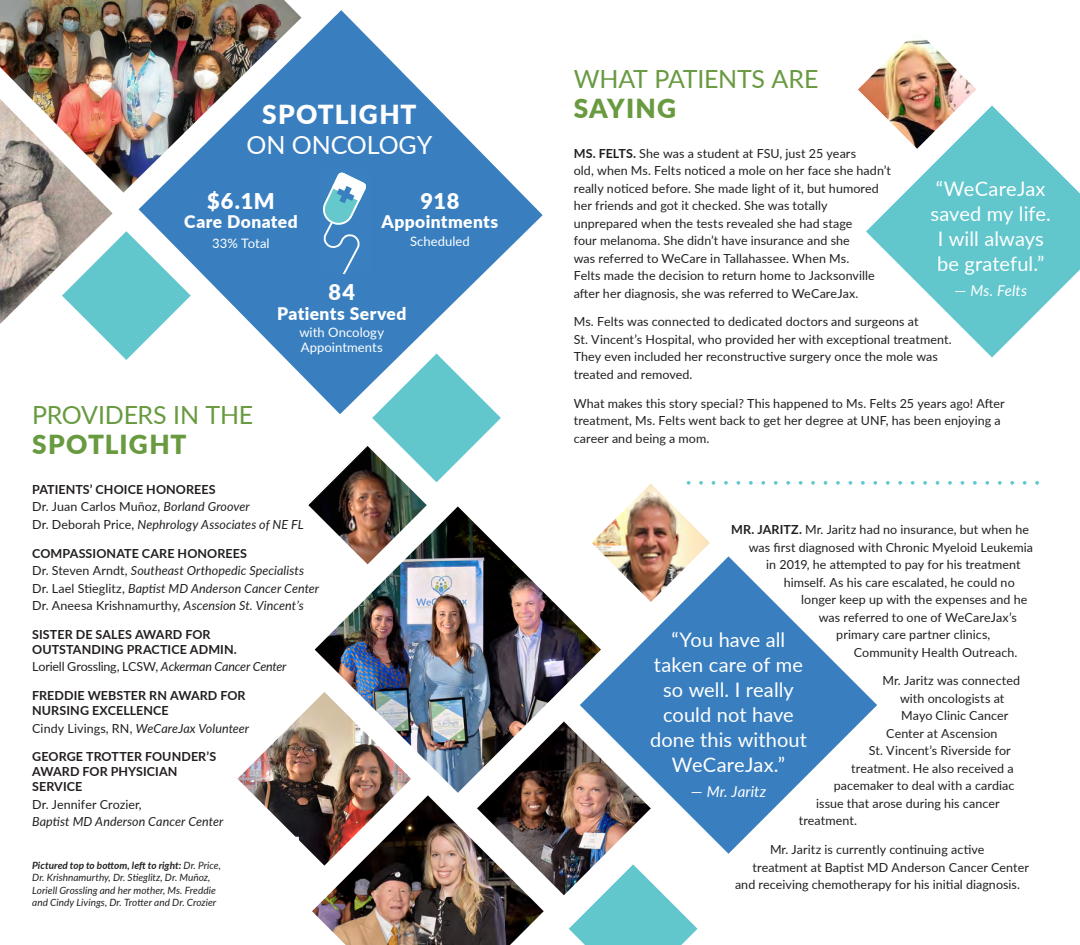
<style>
.page{position:relative;width:1080px;height:945px;background:#fff}
.page>*{position:absolute;margin:0;border:0;box-sizing:border-box;transform-origin:0 0}
.t1{font:900 26.25px "Lato";letter-spacing:.045em;color:#689a40}
.t2{font:900 26.25px "Lato";letter-spacing:.04em;color:#fff}
.t3{font:25px "Lato";letter-spacing:-.01em;color:#689a40}
.t4{font:25px "Lato";letter-spacing:-.005em;color:#fff}
.t5{font:900 21.75px "Lato";letter-spacing:.03em;color:#fff}
.t6{font:20px/25px "Lato";letter-spacing:.005em;color:#fff;text-align:center}
.t7{font:900 17.38px "Lato";letter-spacing:.025em;color:#fff}
.t8{font:italic 15px "Lato";letter-spacing:.005em;color:#fff}
.t9{font:900 13.62px "Lato";color:#fff}
.t10{font:13px "Lato";letter-spacing:.005em;color:#fff}
.t11{font:12.5px/17.5px "Lato";letter-spacing:.005em;color:#231f20}
.t12{font:italic 12.5px/17.5px "Lato";letter-spacing:.005em;color:#231f20}
.t13{font:700 12.5px/15px "Lato";letter-spacing:.005em;color:#231f20}
.t14{font:12.5px "Lato";letter-spacing:-.015em;color:#231f20}
.t15{font:800 10.75px "Lato";color:#fff}
.t16{font:italic 10px/12.5px "Lato";letter-spacing:.005em;color:#231f20}
.t17{font:700 8.38px "Lato";letter-spacing:-.005em;color:#fff}
.s1{font-weight:400}
.s2{font-weight:400;font-style:italic}
.s3{font-style:normal}
.s4{font-style:italic}
.s5{font-weight:700}
</style>
<div class="page">
<img style="left:0;top:193px;width:113px;height:131px">
<svg style="left:139px;top:10px;width:404px;height:404px;fill:#397fc0"></svg>
<img style="left:308px;top:446px;width:119px;height:66px">
<img style="left:858px;top:39px;width:118px;height:66px">
<img style="left:601px;top:484px;width:109px;height:72px">
<img style="left:315px;top:506px;width:286px;height:287px">
<svg style="left:866px;top:105px;width:214px;height:252px;fill:#61c7cd"></svg>
<svg style="left:580px;top:556px;width:297px;height:298px;fill:#397fc0"></svg>
<img style="left:238px;top:692px;width:173px;height:161px">
<svg style="left:62px;top:231px;width:129px;height:129px"></svg>
<svg style="left:372px;top:354px;width:129px;height:128px"></svg>
<svg style="left:569px;top:882px;width:129px;height:63px"></svg>
<img style="left:477px;top:721px;width:174px;height:174px">
<img style="left:312px;top:795px;width:232px;height:150px">
<img style="left:0;top:0;width:301px;height:193px">
<svg style="left:1035px;top:481px;width:4px;height:4px"></svg>
<svg style="left:684px;top:481px;width:343px;height:4px"></svg>
<div style="left:318px;top:170px;width:52px;height:104px;background:#3a80c0"></div>
<svg style="left:323px;top:172px;width:43px;height:102px"></svg>
<p class="t2" style="left:262px;top:94px;width:156px">SPOTLIGHT</p>
<p class="t4" style="left:246px;top:127px;width:187px">ON ONCOLOGY</p>
<p class="t5" style="left:420px;top:185px;width:41px">918</p>
<p class="t7" style="left:381px;top:209px;width:118px">Appointments</p>
<p class="t10" style="left:410px;top:232px;width:61px">Scheduled</p>
<p class="t5" style="left:207px;top:185px;width:69px">$6.1M</p>
<p class="t7" style="left:184px;top:209px;width:115px">Care Donated</p>
<p class="t10" style="left:212px;top:234px;width:59px">33% Total</p>
<p class="t17" style="left:241px;top:194px;width:46px">38% TOTAL</p>
<p class="t9" style="left:241px;top:214px;width:38px">1,041</p>
<p class="t15" style="left:241px;top:241px;width:51px">Scheduled</p>
<p class="t5" style="left:328px;top:276px;width:28px">84</p>
<p class="t7" style="left:277px;top:300px;width:131px">Patients Served</p>
<p class="t10" style="left:299px;top:323px;width:86px">with Oncology</p>
<p class="t10" style="left:301px;top:338px;width:84px">Appointments</p>
<p class="t17" style="left:241px;top:303px;width:117px">ONCOLOGY APPOINTMENTS</p>
<p class="t3" style="left:32px;top:397px;width:223px">PROVIDERS IN THE</p>
<p class="t1" style="left:32px;top:425px;width:156px">SPOTLIGHT</p>
<p class="t13" style="left:32px;top:480px;width:219px;line-height:17.5px">PATIENTS’ CHOICE HONOREES<br><span class="s1">Dr. Juan Carlos Muñoz,</span> <span class="s2">Borland Groover</span></p>
<p class="t12" style="left:32px;top:515px;width:273px"><span class="s3">Dr. Deborah Price,</span> Nephrology Associates of NE FL</p>
<p class="t13" style="left:32px;top:545px;width:216px">COMPASSIONATE CARE HONOREES</p>
<p class="t12" style="left:32px;top:561px;width:273px"><span class="s3">Dr. Steven Arndt,</span> Southeast Orthopedic Specialists</p>
<p class="t12" style="left:32px;top:579px;width:289px"><span class="s3">Dr. Lael Stieglitz,</span> Baptist MD Anderson Cancer Center</p>
<p class="t11" style="left:32px;top:596px;width:273px">Dr. Aneesa Krishnamurthy, <span class="s4">Ascension St. Vincent’s</span></p>
<p class="t13" style="left:32px;top:626px;width:206px">SISTER DE SALES AWARD FOR<br>OUTSTANDING PRACTICE ADMIN.</p>
<p class="t14" style="left:32px;top:658px;width:256px">Loriell Grossling, LCSW, <span class="s4">Ackerman Cancer Center</span></p>
<p class="t13" style="left:32px;top:688px;width:215px">FREDDIE WEBSTER RN AWARD FOR<br>NURSING EXCELLENCE</p>
<p class="t12" style="left:32px;top:719px;width:219px"><span class="s3">Cindy Livings, RN,</span> WeCareJax Volunteer</p>
<p class="t13" style="left:32px;top:749px;width:186px">GEORGE TROTTER FOUNDER’S<br>AWARD FOR PHYSICIAN<br>SERVICE</p>
<p class="t12" style="left:32px;top:795px;width:193px"><span class="s3">Dr. Jennifer Crozier,<br></span>Baptist MD Anderson Cancer Center</p>
<p class="t16" style="left:32px;top:858px;width:191px"><span class="s5">Pictured top to bottom, left to right:</span> Dr. Price, Dr. Krishnamurthy, Dr. Stieglitz, Dr. Muñoz, Loriell Grossling and her mother, Ms. Freddie and Cindy Livings, Dr. Trotter and Dr. Crozier</p>
<p class="t3" style="left:574px;top:61px;width:246px">WHAT PATIENTS ARE</p>
<p class="t1" style="left:574px;top:88px;width:104px">SAYING</p>
<p class="t11" style="left:574px;top:144px;width:319px"><span class="s5">MS. FELTS.</span> She was a student at FSU, just 25 years<br>old, when Ms. Felts noticed a mole on her face she hadn’t really noticed before. She made light of it, but humored her friends and got it checked. She was totally unprepared when the tests revealed she had stage<br>four melanoma. She didn’t have insurance and she<br>was referred to WeCare in Tallahassee. When Ms.<br>Felts made the decision to return home to Jacksonville after her diagnosis, she was referred to WeCareJax.</p>
<p class="t11" style="left:574px;top:313px;width:380px">Ms. Felts was connected to dedicated doctors and surgeons at<br>St. Vincent’s Hospital, who provided her with exceptional treatment.<br>They even included her reconstructive surgery once the mole was treated and removed.</p>
<p class="t11" style="left:574px;top:394px;width:432px">What makes this story special? This happened to Ms. Felts 25 years ago! After treatment, Ms. Felts went back to get her degree at UNF, has been enjoying a career and being a mom.</p>
<p class="t6" style="left:931px;top:176px;width:122px">“WeCareJax saved my life.<br>I will always be grateful.”</p>
<p class="t8" style="left:954px;top:280px;width:74px"><span class="s3">—</span> Ms. Felts</p>
<p class="t11" style="left:731px;top:520px;width:299px"><span class="s5">MR. JARITZ.</span> Mr. Jaritz had no insurance, but when he</p>
<p class="t11" style="left:749px;top:538px;width:286px">was first diagnosed with Chronic Myeloid Leukemia</p>
<p class="t11" style="left:766px;top:555px;width:256px">in 2019, he attempted to pay for his treatment</p>
<p class="t11" style="left:784px;top:573px;width:233px">himself. As his care escalated, he could no</p>
<p class="t11" style="left:801px;top:590px;width:228px">longer keep up with the expenses and he</p>
<p class="t11" style="left:819px;top:608px;width:200px">was referred to one of WeCareJax’s</p>
<p class="t11" style="left:836px;top:625px;width:156px">primary care partner clinics,</p>
<p class="t11" style="left:854px;top:643px;width:165px">Community Health Outreach.</p>
<p class="t11" style="left:882px;top:672px;width:139px">Mr. Jaritz was connected</p>
<p class="t11" style="left:900px;top:689px;width:106px">with oncologists at</p>
<p class="t11" style="left:901px;top:707px;width:109px">Mayo Clinic Cancer</p>
<p class="t11" style="left:886px;top:724px;width:113px">Center at Ascension</p>
<p class="t11" style="left:869px;top:742px;width:144px">St. Vincent’s Riverside for</p>
<p class="t11" style="left:851px;top:759px;width:164px">treatment. He also received a</p>
<p class="t11" style="left:834px;top:777px;width:182px">pacemaker to deal with a cardiac</p>
<p class="t11" style="left:816px;top:794px;width:185px">issue that arose during his cancer</p>
<p class="t11" style="left:799px;top:812px;width:60px">treatment.</p>
<p class="t11" style="left:770px;top:840px;width:216px">Mr. Jaritz is currently continuing active</p>
<p class="t11" style="left:752px;top:858px;width:278px">treatment at Baptist MD Anderson Cancer Center</p>
<p class="t11" style="left:735px;top:875px;width:287px">and receiving chemotherapy for his initial diagnosis.</p>
<p class="t6" style="left:650px;top:626px;width:158px">“You have all taken care of me so well. I really could not have done this without<br>WeCareJax.”</p>
<p class="t8" style="left:691px;top:781px;width:77px"><span class="s3">—</span> Mr. Jaritz</p>
</div>
